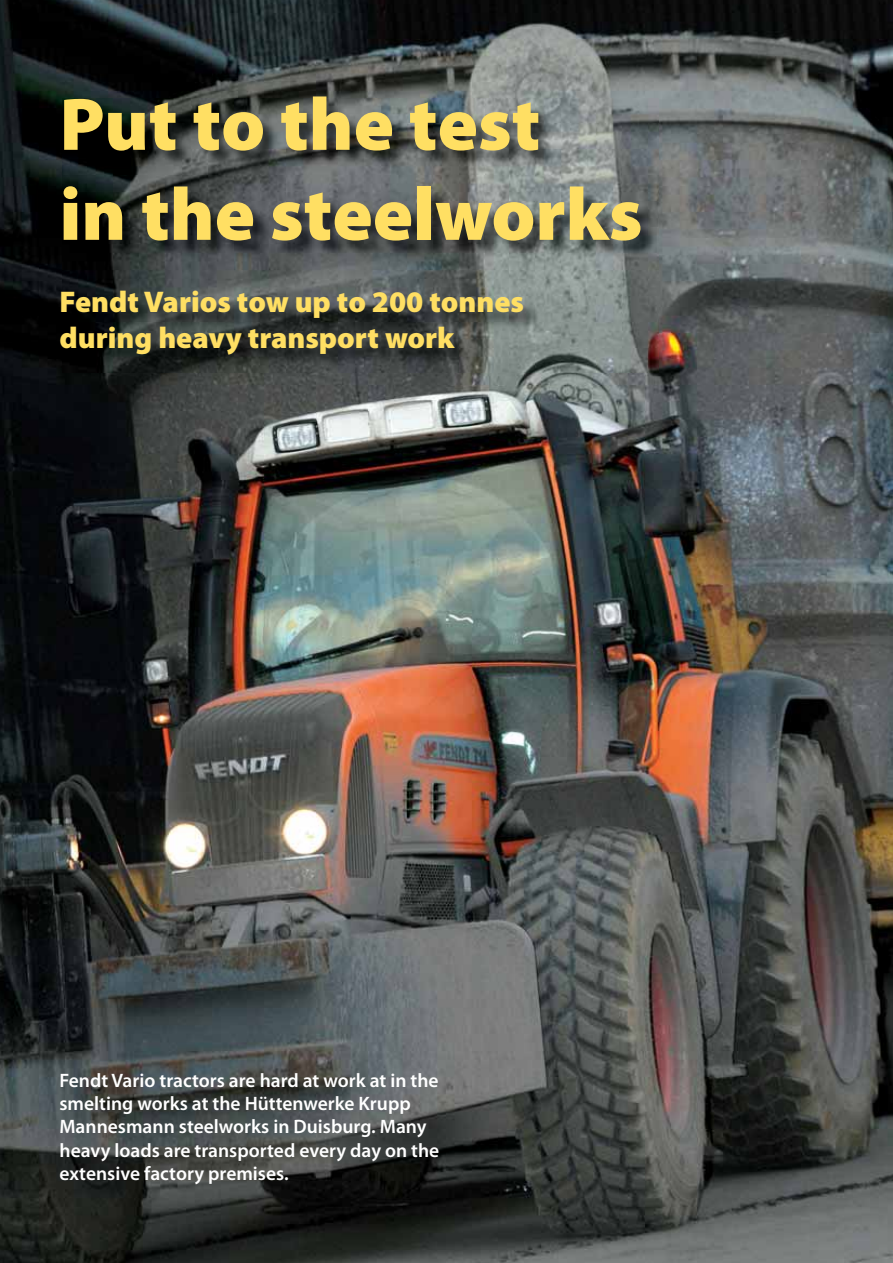
<style>
.page{position:relative;width:893px;height:1263px;background:#fff}
.page>*{position:absolute;margin:0;border:0;box-sizing:border-box;transform-origin:0 0}
.t1{font:900 75px/90px "Myriad Pro";color:#ffdf63}
.t2{font:900 30px/36px "Myriad Pro";color:#ffdf63}
.t3{font:600 19.5px/23.4px "Myriad Pro";color:#fff}
</style>
<div class="page">
<img style="left:0;top:0;width:893px;height:1263px">
<img style="left:63px;top:98px;width:596px;height:275px">
<h1 class="t1" style="left:60px;top:87px;width:584px">Put to the test<br>in the steelworks</h1>
<h2 class="t2" style="left:60px;top:287px;width:466px">Fendt Varios tow up to 200 tonnes during heavy transport work</h2>
<p class="t3" style="left:60px;top:1070px;width:381px">Fendt Vario tractors are hard at work at in the smelting works at the Hüttenwerke Krupp Mannesmann steelworks in Duisburg. Many heavy loads are transported every day on the extensive factory premises.</p>
</div>
